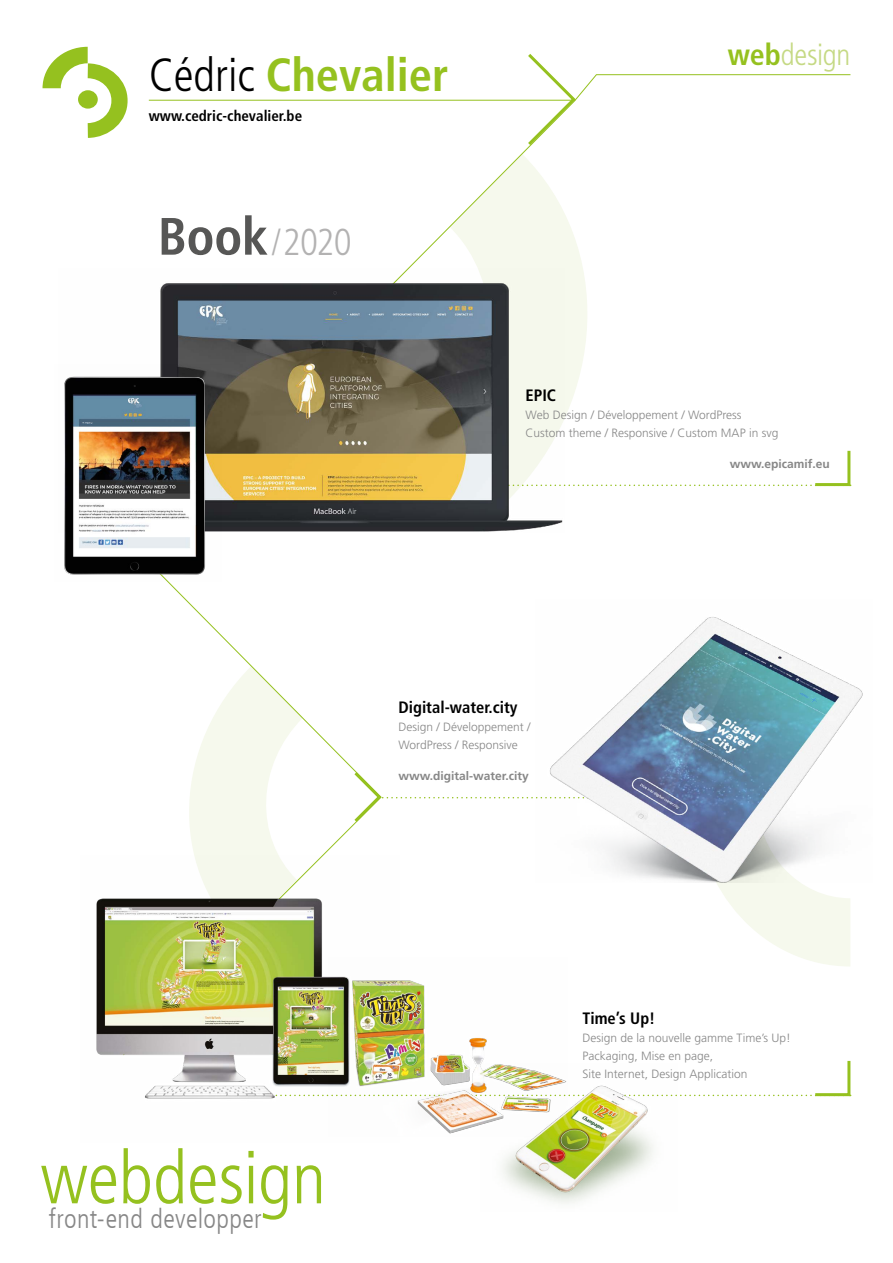
<style>
.page{position:relative;width:893px;height:1263px;background:#fff}
.page>*{position:absolute;margin:0;border:0;box-sizing:border-box;transform-origin:0 0}
.t1{font:300 condensed 73.5px "Frutiger";color:#95c11f}
.t2{font:700 condensed 46.5px "Frutiger";color:#95c11f}
.t3{font:300 condensed 37.5px "Frutiger";color:#b3b2b2}
.t4{font:300 condensed 30px "Frutiger";letter-spacing:-.01em;color:#c5d984}
.t5{font:300 condensed 27px "Frutiger LT";letter-spacing:.015em;color:#878787}
.t6{font:700 condensed 16.5px "Frutiger";color:#000}
.t7{font:700 condensed 15px "Frutiger";color:#000}
.t8{font:300 12px/18px "Frutiger";color:#878787}
.t9{font:700 12px "Frutiger";color:#878787}
.s1{font-weight:300;color:#000}
.s2{font-weight:700;font-size:52.5px;color:#575756}
.s3{font-weight:700;color:#95c11f}
</style>
<div class="page">
<svg style="left:43px;top:47px;width:85px;height:91px"></svg>
<div style="left:78px;top:90px;width:20px;height:19px;background:#95c11f;border-radius:50%"></div>
<svg style="left:148px;top:54px;width:703px;height:47px"></svg>
<svg style="left:576px;top:243px;width:11px;height:144px;fill:#f6f9ed"></svg>
<svg style="left:187px;top:55px;width:389px;height:364px"></svg>
<svg style="left:166px;top:581px;width:188px;height:275px"></svg>
<svg style="left:564px;top:450px;width:288px;height:37px"></svg>
<svg style="left:680px;top:1060px;width:172px;height:37px"></svg>
<svg style="left:351px;top:769px;width:499px;height:197px"></svg>
<img style="left:535px;top:617px;width:328px;height:265px">
<img style="left:96px;top:856px;width:303px;height:243px">
<img style="left:329px;top:958px;width:238px;height:176px">
<img style="left:481px;top:1064px;width:196px;height:140px">
<img style="left:160px;top:268px;width:404px;height:264px">
<img style="left:64px;top:365px;width:157px;height:216px">
<h2 class="t2" style="left:149px;top:47px;width:301px"><span class="s1">Cédric</span> Chevalier</h2>
<p class="t7" style="left:149px;top:107px;width:155px">www.cedric-chevalier.be</p>
<h3 class="t3" style="left:158px;top:220px;width:196px"><span class="s2">Book</span> /2020</h3>
<h3 class="t4" style="left:728px;top:38px;width:124px"><span class="s3">web</span>design</h3>
<h3 class="t6" style="left:526px;top:385px;width:32px">EPIC</h3>
<p class="t8" style="left:526px;top:406px;width:254px">Web Design / Développement / WordPress<br>Custom theme / Responsive / Custom MAP in svg</p>
<p class="t9" style="left:730px;top:456px;width:102px">www.epicamif.eu</p>
<h3 class="t6" style="left:398px;top:698px;width:121px">Digital-water.city</h3>
<p class="t8" style="left:398px;top:718px;width:134px">Design / Développement /<br>WordPress / Responsive</p>
<p class="t9" style="left:398px;top:769px;width:132px">www.digital-water.city</p>
<h1 class="t1" style="left:40px;top:1136px;width:287px">webdesign</h1>
<h3 class="t5" style="left:49px;top:1203px;width:214px">front-end developper</h3>
<h3 class="t6" style="left:583px;top:1008px;width:74px">Time’s Up!</h3>
<p class="t8" style="left:583px;top:1028px;width:210px">Design de la nouvelle gamme Time’s Up!<br>Packaging, Mise en page,<br>Site Internet, Design Application</p>
</div>
